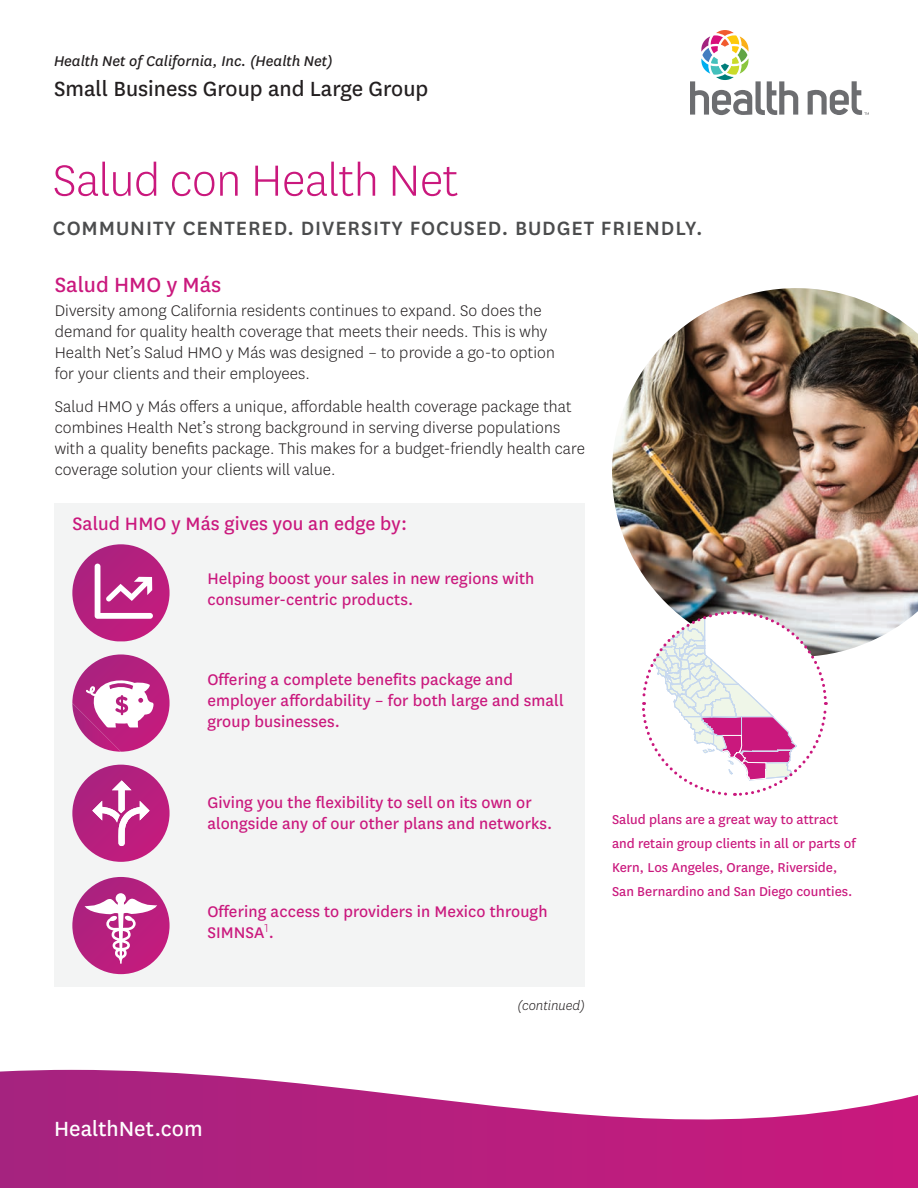
<style>
.page{position:relative;width:918px;height:1188px;background:#fff}
.page>*{position:absolute;margin:0;border:0;box-sizing:border-box;transform-origin:0 0}
.t1{font:300 51px "Centene Sans";letter-spacing:-.01em;color:#ca187d}
.t2{font:24px "Centene Sans";color:#231f20}
.t3{font:24px "Centene Sans";color:#fff}
.t4{font:24px "Centene Sans";color:#ca187d}
.t5{font:500 22.5px "Centene Sans";letter-spacing:.04em;color:#4b4c4d}
.t6{font:21px "Centene Sans";letter-spacing:.005em;color:#ca187d}
.t7{font:300 18px/21px "Centene Sans";letter-spacing:.005em;color:#231f20}
.t8{font:18px/21px "Centene Sans";letter-spacing:.005em;color:#ca187d}
.t9{font:italic 16.5px "Centene Sans";color:#231f20}
.t10{font:15px/24px "Centene Sans";color:#ca187d}
.t11{font:italic 300 15px "Centene Sans";color:#231f20}
</style>
<div class="page">
<div style="left:54px;top:503px;width:531px;height:484px;background:#f3f4f4"></div>
<svg style="left:690px;top:30px;width:108px;height:85px"></svg>
<svg style="left:808px;top:81px;width:61px;height:34px"></svg>
<svg style="left:0;top:1070px;width:918px;height:118px"></svg>
<svg style="left:72px;top:544px;width:98px;height:97px;background:#b82782"></svg>
<svg style="left:95px;top:564px;width:58px;height:55px"></svg>
<svg style="left:72px;top:654px;width:98px;height:98px"></svg>
<svg style="left:72px;top:877px;width:98px;height:97px;background:#b72682"></svg>
<svg style="left:85px;top:893px;width:72px;height:71px"></svg>
<img style="left:612px;top:288px;width:306px;height:367px">
<svg style="left:72px;top:765px;width:98px;height:97px;background:#b82381"></svg>
<svg style="left:92px;top:780px;width:58px;height:66px"></svg>
<svg style="left:640px;top:610px;width:188px;height:186px"></svg>
<p class="t9" style="left:54px;top:51px;width:280px">Health Net of California, Inc. (Health Net)</p>
<p class="t2" style="left:54px;top:73px;width:376px">Small Business Group and Large Group</p>
<h1 class="t1" style="left:53px;top:148px;width:407px">Salud con Health Net</h1>
<h2 class="t5" style="left:53px;top:213px;width:651px">COMMUNITY CENTERED. DIVERSITY FOCUSED. BUDGET FRIENDLY.</h2>
<h3 class="t4" style="left:55px;top:269px;width:168px">Salud HMO y Más</h3>
<p class="t7" style="left:55px;top:300px;width:502px">Diversity among California residents continues to expand. So does the demand for quality health coverage that meets their needs. This is why Health Net’s Salud HMO y Más was designed – to provide a go-to option for your clients and their employees.</p>
<p class="t7" style="left:55px;top:396px;width:532px">Salud HMO y Más offers a unique, affordable health coverage package that combines Health Net’s strong background in serving diverse populations with a quality benefits package. This makes for a budget-friendly health care coverage solution your clients will value.</p>
<h4 class="t6" style="left:72px;top:510px;width:336px">Salud HMO y Más gives you an edge by:</h4>
<p class="t8" style="left:207px;top:567px;width:328px">Helping boost your sales in new regions with consumer-centric products.</p>
<p class="t8" style="left:207px;top:668px;width:358px">Offering a complete benefits package and employer affordability – for both large and small group businesses.</p>
<p class="t8" style="left:207px;top:791px;width:347px">Giving you the flexibility to sell on its own or alongside any of our other plans and networks.</p>
<p class="t8" style="left:207px;top:900px;width:342px">Offering access to providers in Mexico through<br>SIMNSA<sup>1</sup>.</p>
<p class="t11" style="left:517px;top:997px;width:69px">(continued)</p>
<p class="t10" style="left:612px;top:806px;width:245px">Salud plans are a great way to attract and retain group clients in all or parts of Kern, Los Angeles, Orange, Riverside, San Bernardino and San Diego counties.</p>
<p class="t3" style="left:54px;top:1113px;width:150px">HealthNet.com</p>
</div>
